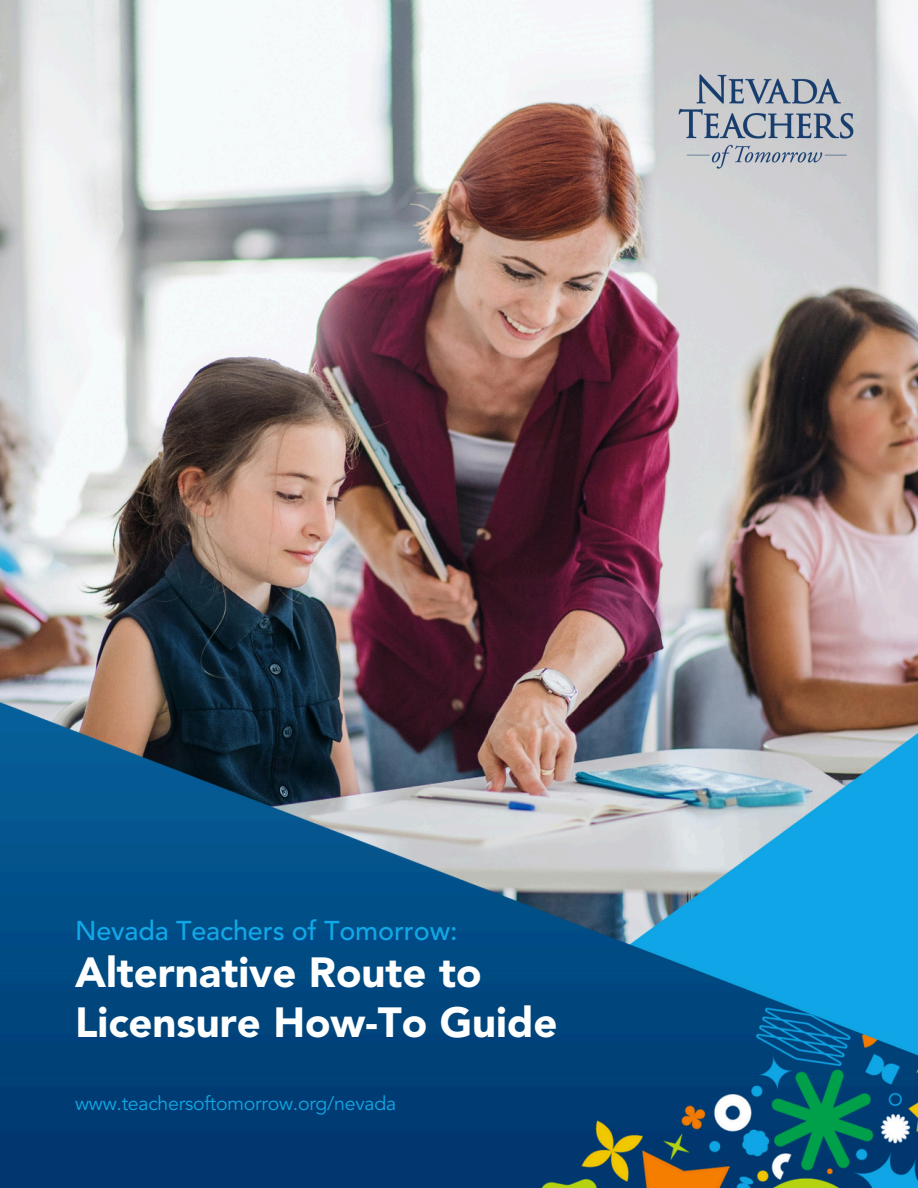
<style>
.page{position:relative;width:918px;height:1188px;background:#fff}
.page>*{position:absolute;margin:0;border:0;box-sizing:border-box;transform-origin:0 0}
.t1{font:900 41.85px/49.5px "Avenir LT Std";color:#fff}
.t2{font:500 27px "Avenir LT Std";letter-spacing:-.005em;color:#12a7e6}
.t3{font:19.5px "Avenir LT Std";letter-spacing:-.01em;color:#12a7e6}
</style>
<div class="page">
<img style="left:0;top:0;width:918px;height:695px">
<img style="left:0;top:695px;width:918px;height:493px">
<img style="left:677px;top:73px;width:178px;height:96px">
<p class="t2" style="left:75px;top:920px;width:384px">Nevada Teachers of Tomorrow:</p>
<p class="t1" style="left:75px;top:952px;width:484px">Alternative Route to<br>Licensure How-To Guide</p>
<p class="t3" style="left:75px;top:1095px;width:323px">www.teachersoftomorrow.org/nevada</p>
</div>
